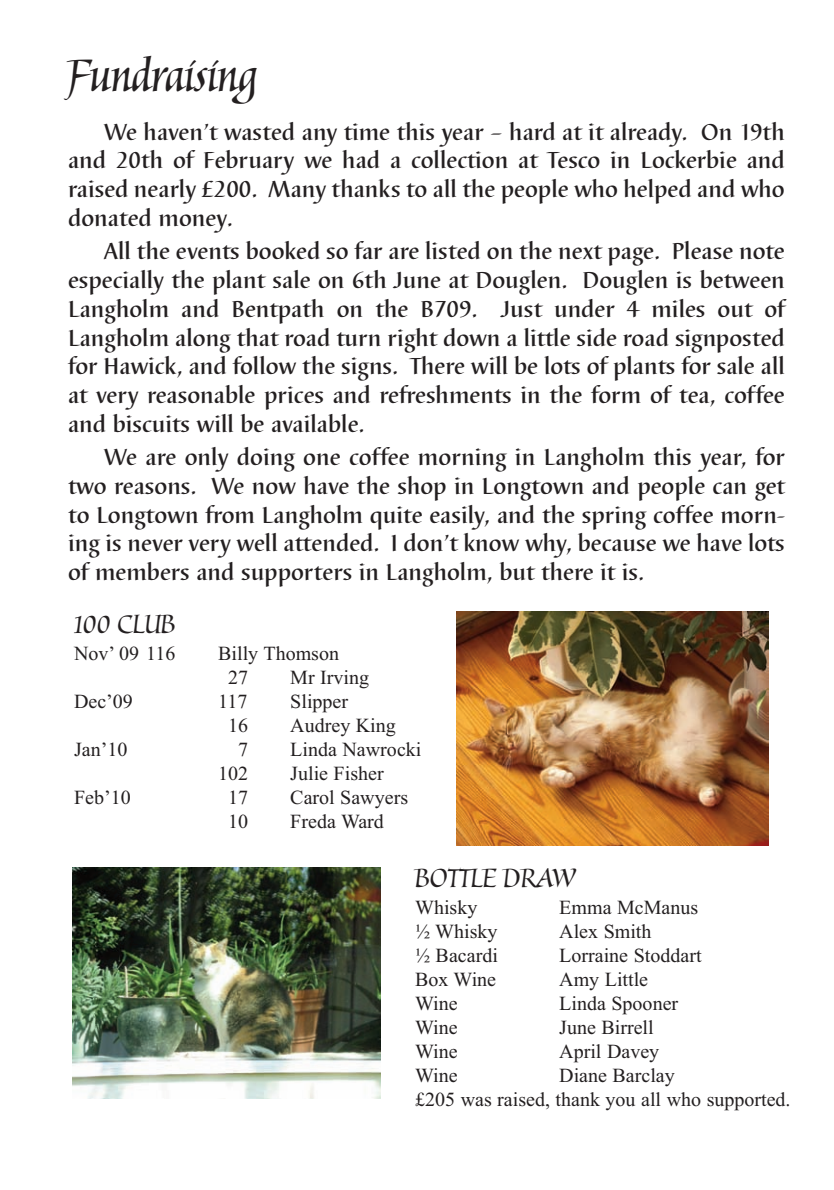
<style>
.page{position:relative;width:834px;height:1190px;background:#fff}
.page>*{position:absolute;margin:0;border:0;box-sizing:border-box;transform-origin:0 0}
.t1{font:italic 48px "Mantegna";color:#231f20}
.t2{font:italic 28px "Mantegna";color:#231f20}
.t3{font:500 24px/28.8px "Barbedor T";color:#231f20;text-align:justify}
.t4{font:20px/24px "Times New Roman";color:#231f20}
.s1{color:#fff}
</style>
<div class="page">
<div style="left:456px;top:608px;width:312px;height:240px;background:linear-gradient(to right,#fff,#fff)"></div>
<img style="left:456px;top:611px;width:312px;height:234px">
<img style="left:72px;top:867px;width:308px;height:231px">
<p class="t1" style="left:68px;top:56px;width:191px">Fundraising</p>
<p class="t3" style="left:68px;top:117px;width:717px;text-indent:36px">We haven’t wasted any time this year – hard at it already. On 19th and 20th of February we had a collection at Tesco in Lockerbie and raised nearly £200. Many thanks to all the people who helped and who donated money.</p>
<p class="t3" style="left:68px;top:236px;width:718px;text-indent:36px">All the events booked so far are listed on the next page. Please note especially the plant sale on 6th June at Douglen. Douglen is between Langholm and Bentpath on the B709. Just under 4 miles out of Langholm along that road turn right down a little side road signposted for Hawick, and follow the signs. There will be lots of plants for sale all at very reasonable prices and refreshments in the form of tea, coffee and biscuits will be available.</p>
<p class="t3" style="left:68px;top:442px;width:718px;text-indent:36px">We are only doing one coffee morning in Langholm this year, for two reasons. We now have the shop in Longtown and people can get to Longtown from Langholm quite easily, and the spring coffee morn&shy;ing is never very well attended. I don’t know why, because we have lots of members and supporters in Langholm, but there it is.</p>
<p class="t2" style="left:74px;top:612px;width:103px">100 CLUB</p>
<p class="t4" style="left:74px;top:641px;width:103px">Nov’ 09 116</p>
<p class="t4" style="left:218px;top:641px;width:122px">Billy Thomson<br><span class="s1">0</span>27</p>
<p class="t4" style="left:290px;top:665px;width:80px">Mr Irving</p>
<p class="t4" style="left:74px;top:689px;width:60px">Dec’09</p>
<p class="t4" style="left:218px;top:689px;width:31px">117</p>
<p class="t4" style="left:290px;top:689px;width:59px">Slipper</p>
<p class="t4" style="left:218px;top:713px;width:31px"><span class="s1">0</span>16</p>
<p class="t4" style="left:290px;top:713px;width:107px">Audrey King</p>
<p class="t4" style="left:74px;top:737px;width:55px">Jan’10</p>
<p class="t4" style="left:290px;top:737px;width:133px">Linda Nawrocki</p>
<p class="t4" style="left:218px;top:761px;width:31px">102</p>
<p class="t4" style="left:290px;top:761px;width:95px">Julie Fisher</p>
<p class="t4" style="left:74px;top:785px;width:58px">Feb’10</p>
<p class="t4" style="left:218px;top:785px;width:31px"><span class="s1">0</span>17</p>
<p class="t4" style="left:290px;top:785px;width:119px">Carol Sawyers</p>
<p class="t4" style="left:218px;top:809px;width:31px"><span class="s1">0</span>10</p>
<p class="t4" style="left:290px;top:809px;width:95px">Freda Ward</p>
<p class="t2" style="left:415px;top:866px;width:161px">BOTTLE DRAW</p>
<p class="t4" style="left:415px;top:895px;width:64px">Whisky</p>
<p class="t4" style="left:559px;top:895px;width:140px">Emma McManus</p>
<p class="t4" style="left:415px;top:919px;width:84px">½ Whisky</p>
<p class="t4" style="left:559px;top:919px;width:94px">Alex Smith</p>
<p class="t4" style="left:415px;top:943px;width:84px">½ Bacardi</p>
<p class="t4" style="left:559px;top:943px;width:144px">Lorraine Stoddart</p>
<p class="t4" style="left:415px;top:967px;width:82px">Box Wine</p>
<p class="t4" style="left:559px;top:967px;width:90px">Amy Little</p>
<p class="t4" style="left:415px;top:991px;width:44px">Wine</p>
<p class="t4" style="left:559px;top:991px;width:120px">Linda Spooner</p>
<p class="t4" style="left:415px;top:1015px;width:44px">Wine</p>
<p class="t4" style="left:559px;top:1015px;width:96px">June Birrell</p>
<p class="t4" style="left:415px;top:1039px;width:44px">Wine</p>
<p class="t4" style="left:559px;top:1039px;width:101px">April Davey</p>
<p class="t4" style="left:415px;top:1063px;width:44px">Wine</p>
<p class="t4" style="left:415px;top:1063px;width:377px;text-indent:144px">Diane Barclay<br>£205 was raised, thank you all who supported.</p>
</div>
